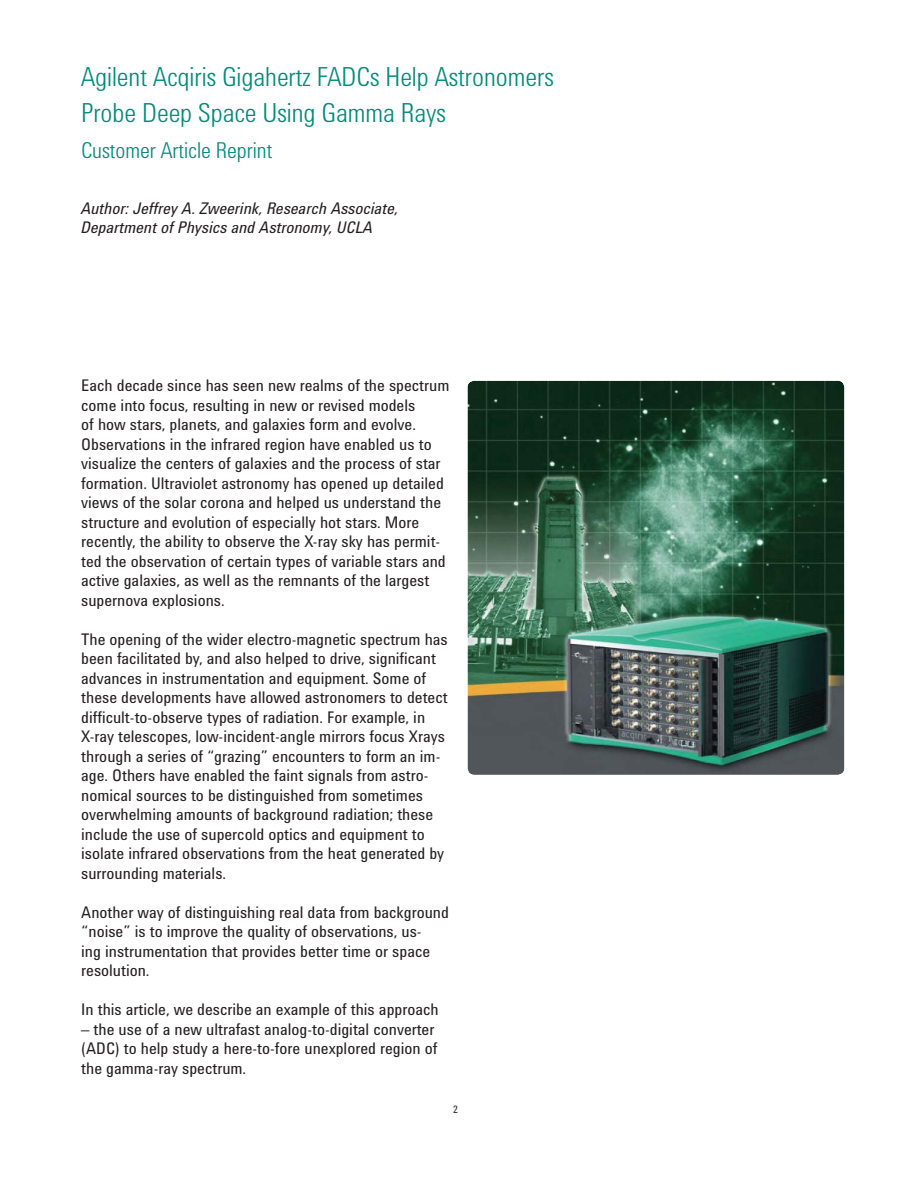
<style>
.page{position:relative;width:918px;height:1188px;background:#fff}
.page>*{position:absolute;margin:0;border:0;box-sizing:border-box;transform-origin:0 0}
.t1{font:300 27px/36px "Agilent Condensed CFF";color:#008b7a}
.t2{font:300 22.5px "Agilent Condensed CFF";color:#008b7a}
.t3{font:16.5px/19.5px "Agilent Condensed CFF";color:#231f20}
.t4{font:italic 16.5px/19.5px "Agilent Condensed CFF";color:#231f20}
.t5{font:10.5px "Agilent Condensed CFF";color:#231f20}
</style>
<div class="page">
<img style="left:468px;top:381px;width:376px;height:394px;border-radius:7px">
<h1 class="t1" style="left:81px;top:62px;width:474px">Agilent Acqiris Gigahertz FADCs Help Astronomers<br>Probe Deep Space Using Gamma Rays</h1>
<h2 class="t2" style="left:81px;top:143px;width:193px">Customer Article Reprint</h2>
<p class="t4" style="left:81px;top:200px;width:319px">Author: Jeffrey A. Zweerink, Research Associate,<br>Department of Physics and Astronomy, UCLA</p>
<p class="t3" style="left:81px;top:377px;width:370px">Each decade since has seen new realms of the spectrum come into focus, resulting in new or revised models<br>of how stars, planets, and galaxies form and evolve.<br>Observations in the infrared region have enabled us to visualize the centers of galaxies and the process of star formation. Ultraviolet astronomy has opened up detailed views of the solar corona and helped us understand the structure and evolution of especially hot stars. More recently, the ability to observe the X-ray sky has permit&shy;ted the observation of certain types of variable stars and active galaxies, as well as the remnants of the largest supernova explosions.</p>
<p class="t3" style="left:81px;top:631px;width:368px">The opening of the wider electro-magnetic spectrum has been facilitated by, and also helped to drive, significant advances in instrumentation and equipment. Some of these developments have allowed astronomers to detect difficult-to-observe types of radiation. For example, in X-ray telescopes, low-incident-angle mirrors focus Xrays through a series of “grazing” encounters to form an im&shy;age. Others have enabled the faint signals from astro&shy;nomical sources to be distinguished from sometimes overwhelming amounts of background radiation; these include the use of supercold optics and equipment to isolate infrared observations from the heat generated by surrounding materials.</p>
<p class="t3" style="left:81px;top:904px;width:369px">Another way of distinguishing real data from background “noise” is to improve the quality of observations, us-<br>ing instrumentation that provides better time or space resolution.</p>
<p class="t3" style="left:81px;top:1001px;width:359px">In this article, we describe an example of this approach</p>
<p class="t3" style="left:81px;top:1021px;width:358px">– the use of a new ultrafast analog-to-digital converter (ADC) to help study a here-to-fore unexplored region of the gamma-ray spectrum.</p>
<p class="t5" style="left:453px;top:1105px;width:6px">2</p>
</div>
